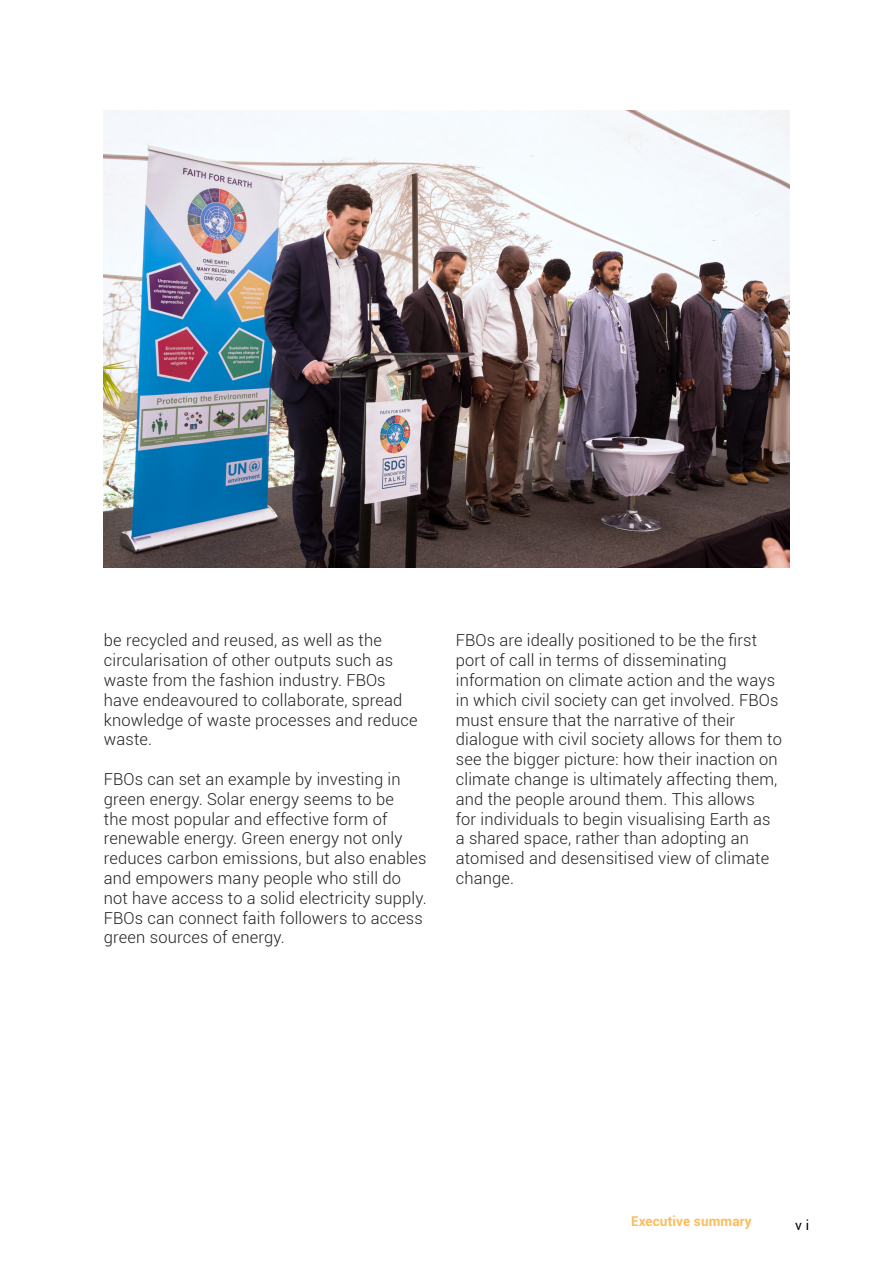
<style>
.page{position:relative;width:893px;height:1263px;background:#fff}
.page>*{position:absolute;margin:0;border:0;box-sizing:border-box;transform-origin:0 0}
.t1{font:300 16.5px/19.8px "Roboto";letter-spacing:.01em;color:#231f20}
.t2{font:700 13.5px "Roboto";letter-spacing:.01em;color:#fcbc5c}
.t3{font:13.5px "Roboto";color:#000}
</style>
<div class="page">
<img style="left:103px;top:111px;width:686px;height:457px">
<p class="t1" style="left:104px;top:630px;width:315px">be recycled and reused, as well as the circularisation of other outputs such as waste from the fashion industry. FBOs have endeavoured to collaborate, spread knowledge of waste processes and reduce waste.</p>
<p class="t1" style="left:104px;top:769px;width:324px">FBOs can set an example by investing in green energy. Solar energy seems to be<br>the most popular and effective form of renewable energy. Green energy not only reduces carbon emissions, but also enables and empowers many people who still do not have access to a solid electricity supply.<br>FBOs can connect faith followers to access green sources of energy.</p>
<p class="t1" style="left:456px;top:630px;width:328px">FBOs are ideally positioned to be the first port of call in terms of disseminating information on climate action and the ways in which civil society can get involved. FBOs must ensure that the narrative of their dialogue with civil society allows for them to see the bigger picture: how their inaction on climate change is ultimately affecting them, and the people around them. This allows<br>for individuals to begin visualising Earth as a shared space, rather than adopting an atomised and desensitised view of climate change.</p>
<p class="t2" style="left:631px;top:1211px;width:122px">Executive summary</p>
<p class="t3" style="left:795px;top:1216px;width:15px">v i</p>
</div>
